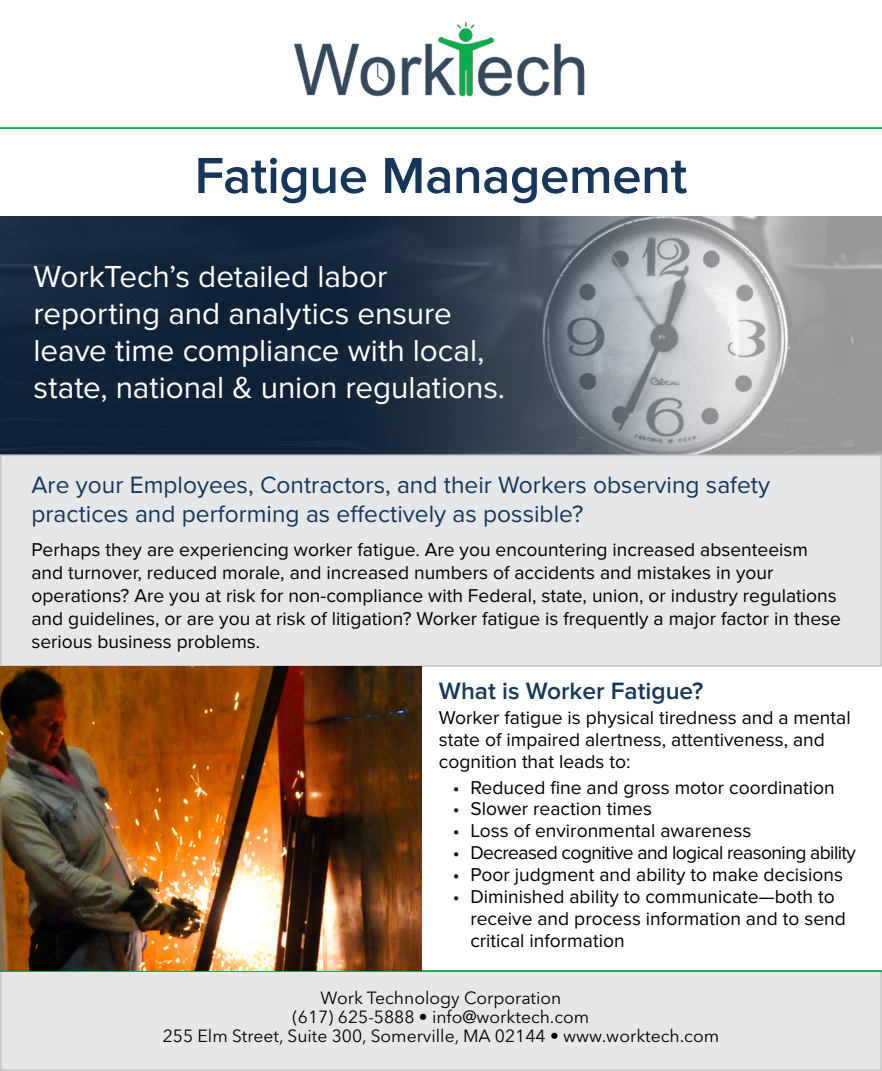
<style>
.page{position:relative;width:882px;height:1071px;background:#fff}
.page>*{position:absolute;margin:0;border:0;box-sizing:border-box;transform-origin:0 0}
.t1{font:600 52.5px "Proxima Nova";letter-spacing:-.005em;color:#16375a}
.t2{font:31.5px/36.8px "Proxima Nova";letter-spacing:-.005em;color:#fff}
.t3{font:24.5px/29.4px "Proxima Nova";color:#16375a}
.t4{font:600 24.5px "Proxima Nova";color:#16375a}
.t5{font:19.25px/23.1px "Proxima Nova";color:#000}
.t6{font:19.25px "Proxima Nova";letter-spacing:-.03em;color:#000}
.t7{font:17.5px/19.2px "Avenir Next LT Pro";color:#000;text-align:center}
</style>
<div class="page">
<img style="left:294px;top:23px;width:291px;height:74px">
<div style="left:0;top:970px;width:882px;height:101px;background:#e6e7e8;border:2px solid #c9cacc"></div>
<hr style="left:0;top:127px;width:882px;height:2px;background:#02ad4c">
<hr style="left:0;top:970px;width:882px;height:2px;background:#02ad4c">
<img style="left:0;top:216px;width:882px;height:238px">
<div style="left:1px;top:455px;width:880px;height:211px;background:#e6e7e8"></div>
<div style="left:0;top:454px;width:882px;height:213px;border:2px solid #c9cacc"></div>
<img style="left:0;top:667px;width:422px;height:303px">
<h1 class="t1" style="left:195px;top:145px;width:494px">Fatigue Management</h1>
<h2 class="t2" style="left:34px;top:260px;width:473px">WorkTech’s detailed labor reporting and analytics ensure leave time compliance with local, state, national &amp; union regulations.</h2>
<p class="t3" style="left:32px;top:471px;width:740px">Are your Employees, Contractors, and their Workers observing safety practices and performing as effectively as possible?</p>
<p class="t5" style="left:32px;top:538px;width:811px">Perhaps they are experiencing worker fatigue. Are you encountering increased absenteeism and turnover, reduced morale, and increased numbers of accidents and mistakes in your operations? Are you at risk for non-compliance with Federal, state, union, or industry regulations and guidelines, or are you at risk of litigation? Worker fatigue is frequently a major factor in these serious business problems.</p>
<p class="t4" style="left:439px;top:677px;width:266px">What is Worker Fatigue?</p>
<p class="t5" style="left:439px;top:708px;width:413px;line-height:21.9px">Worker fatigue is physical tiredness and a mental state of impaired alertness, attentiveness, and cognition that leads to:</p>
<p class="t5" style="left:453px;top:776px;width:384px">• Reduced fine and gross motor coordination</p>
<p class="t5" style="left:453px;top:798px;width:201px">• Slower reaction times</p>
<p class="t5" style="left:453px;top:820px;width:300px">• Loss of environmental awareness</p>
<p class="t6" style="left:453px;top:842px;width:405px">• Decreased cognitive and logical reasoning ability</p>
<p class="t5" style="left:453px;top:864px;width:392px">• Poor judgment and ability to make decisions</p>
<p class="t5" style="left:470px;top:886px;width:377px;line-height:21.9px;text-indent:-17px">• Diminished ability to communicate—both to receive and process information and to send critical information</p>
<p class="t7" style="left:163px;top:988px;width:558px">Work Technology Corporation<br>(617) 625-5888 • info@worktech.com<br>255 Elm Street, Suite 300, Somerville, MA 02144 • www.worktech.com</p>
</div>
